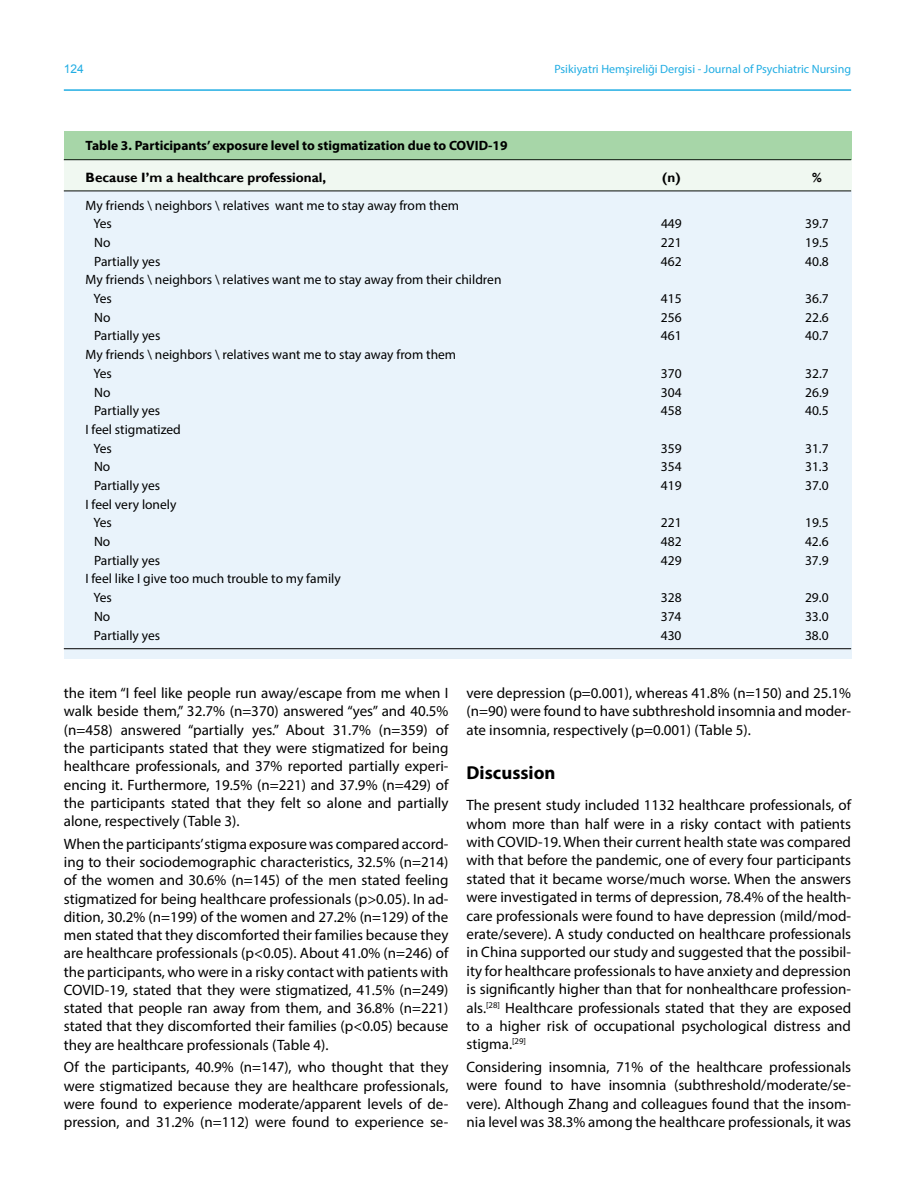
<style>
.page{position:relative;width:915px;height:1191px;background:#fff}
.page>*{position:absolute;margin:0;border:0;box-sizing:border-box;transform-origin:0 0}
.t1{font:700 18.75px "Myriad Pro";color:#000}
.t2{font:15px/18.3px "Myriad Pro";color:#000;text-align:justify}
.t3{font:13.5px/18.8px "Myriad Pro";color:#000}
.t4{font:700 13.5px "Myriad Pro";color:#000}
.t5{font:700 13.5px "Gill Sans";color:#000}
.t6{font:12px "Myriad Pro";color:#21ade3}
.t7{font:12px "Arial";color:#21ade3}
</style>
<div class="page">
<hr style="left:64px;top:89px;width:786px;height:2px;background:#21ade3">
<div style="left:64px;top:131px;width:786px;height:28px;background:#a7d6a8"></div>
<div style="left:64px;top:191px;width:786px;height:467px;background:#e9f3fb"></div>
<hr style="left:64px;top:191px;width:786px;height:1px;background:#000">
<hr style="left:64px;top:648px;width:786px;height:1px;background:#000">
<div style="left:64px;top:159px;width:786px;height:32px;background:#f0f8f1"></div>
<p class="t7" style="left:64px;top:60px;width:22px">124</p>
<p class="t6" style="left:554px;top:61px;width:298px">Psikiyatri Hemşireliği Dergisi - Journal of Psychiatric Nursing</p>
<p class="t4" style="left:86px;top:137px;width:423px">Table 3. Participants’ exposure level to stigmatization due to COVID-19</p>
<p class="t5" style="left:86px;top:170px;width:242px">Because I’m a healthcare professional,</p>
<p class="t5" style="left:662px;top:170px;width:20px">(n)</p>
<p class="t5" style="left:811px;top:170px;width:11px">%</p>
<p class="t3" style="left:94px;top:195px;width:367px;text-indent:-8px">My friends \ neighbors \ relatives want me to stay away from them<br>Yes</p>
<p class="t3" style="left:660px;top:214px;width:22px">449</p>
<p class="t3" style="left:805px;top:214px;width:25px">39.7</p>
<p class="t3" style="left:94px;top:233px;width:18px">No</p>
<p class="t3" style="left:660px;top:233px;width:22px">221</p>
<p class="t3" style="left:804px;top:233px;width:25px">19.5</p>
<p class="t3" style="left:94px;top:251px;width:68px">Partially yes</p>
<p class="t3" style="left:660px;top:251px;width:22px">462</p>
<p class="t3" style="left:804px;top:251px;width:25px">40.8</p>
<p class="t3" style="left:93px;top:270px;width:409px;text-indent:-8px">My friends \ neighbors \ relatives want me to stay away from their children<br>Yes</p>
<p class="t3" style="left:660px;top:289px;width:22px">415</p>
<p class="t3" style="left:804px;top:289px;width:25px">36.7</p>
<p class="t3" style="left:94px;top:308px;width:18px">No</p>
<p class="t3" style="left:660px;top:308px;width:22px">256</p>
<p class="t3" style="left:804px;top:308px;width:25px">22.6</p>
<p class="t3" style="left:94px;top:326px;width:68px">Partially yes</p>
<p class="t3" style="left:660px;top:326px;width:22px">461</p>
<p class="t3" style="left:804px;top:326px;width:25px">40.7</p>
<p class="t3" style="left:93px;top:345px;width:364px;text-indent:-8px">My friends \ neighbors \ relatives want me to stay away from them<br>Yes</p>
<p class="t3" style="left:660px;top:364px;width:22px">370</p>
<p class="t3" style="left:804px;top:364px;width:25px">32.7</p>
<p class="t3" style="left:94px;top:382px;width:18px">No</p>
<p class="t3" style="left:660px;top:382px;width:22px">304</p>
<p class="t3" style="left:804px;top:382px;width:25px">26.9</p>
<p class="t3" style="left:94px;top:401px;width:68px">Partially yes</p>
<p class="t3" style="left:660px;top:401px;width:22px">458</p>
<p class="t3" style="left:804px;top:401px;width:25px">40.5</p>
<p class="t3" style="left:93px;top:420px;width:89px;text-indent:-8px">I feel stigmatized<br>Yes</p>
<p class="t3" style="left:660px;top:438px;width:22px">359</p>
<p class="t3" style="left:804px;top:438px;width:25px">31.7</p>
<p class="t3" style="left:94px;top:457px;width:18px">No</p>
<p class="t3" style="left:660px;top:457px;width:22px">354</p>
<p class="t3" style="left:804px;top:457px;width:25px">31.3</p>
<p class="t3" style="left:94px;top:476px;width:68px">Partially yes</p>
<p class="t3" style="left:660px;top:476px;width:22px">419</p>
<p class="t3" style="left:804px;top:476px;width:25px">37.0</p>
<p class="t3" style="left:93px;top:494px;width:84px;text-indent:-8px">I feel very lonely<br>Yes</p>
<p class="t3" style="left:660px;top:513px;width:22px">221</p>
<p class="t3" style="left:804px;top:513px;width:25px">19.5</p>
<p class="t3" style="left:94px;top:532px;width:18px">No</p>
<p class="t3" style="left:660px;top:532px;width:22px">482</p>
<p class="t3" style="left:804px;top:532px;width:25px">42.6</p>
<p class="t3" style="left:94px;top:550px;width:68px">Partially yes</p>
<p class="t3" style="left:660px;top:550px;width:22px">429</p>
<p class="t3" style="left:804px;top:550px;width:25px">37.9</p>
<p class="t3" style="left:93px;top:569px;width:249px;text-indent:-8px">I feel like I give too much trouble to my family<br>Yes</p>
<p class="t3" style="left:660px;top:588px;width:22px">328</p>
<p class="t3" style="left:804px;top:588px;width:25px">29.0</p>
<p class="t3" style="left:94px;top:606px;width:18px">No</p>
<p class="t3" style="left:660px;top:606px;width:22px">374</p>
<p class="t3" style="left:804px;top:606px;width:25px">33.0</p>
<p class="t3" style="left:94px;top:625px;width:68px">Partially yes</p>
<p class="t3" style="left:660px;top:625px;width:22px">430</p>
<p class="t3" style="left:804px;top:625px;width:25px">38.0</p>
<p class="t2" style="left:64px;top:684px;width:386px">the item “I feel like people run away/escape from me when I walk beside them,” 32.7% (n=370) answered “yes” and 40.5% (n=458) answered “partially yes.” About 31.7% (n=359) of the participants stated that they were stigmatized for being healthcare professionals, and 37% reported partially experi&shy;encing it. Furthermore, 19.5% (n=221) and 37.9% (n=429) of the participants stated that they felt so alone and partially alone, respectively (Table 3).</p>
<p class="t2" style="left:64px;top:834px;width:386px">When the participants’ stigma exposure was compared accord&shy;ing to their sociodemographic characteristics, 32.5% (n=214) of the women and 30.6% (n=145) of the men stated feeling stigmatized for being healthcare professionals (p&gt;0.05). In ad&shy;dition, 30.2% (n=199) of the women and 27.2% (n=129) of the men stated that they discomforted their families because they are healthcare professionals (p&lt;0.05). About 41.0% (n=246) of the participants, who were in a risky contact with patients with COVID-19, stated that they were stigmatized, 41.5% (n=249) stated that people ran away from them, and 36.8% (n=221) stated that they discomforted their families (p&lt;0.05) because they are healthcare professionals (Table 4).</p>
<p class="t2" style="left:64px;top:1057px;width:386px">Of the participants, 40.9% (n=147), who thought that they were stigmatized because they are healthcare professionals, were found to experience moderate/apparent levels of de&shy;pression, and 31.2% (n=112) were found to experience se-</p>
<p class="t2" style="left:466px;top:683px;width:386px">vere depression (p=0.001), whereas 41.8% (n=150) and 25.1% (n=90) were found to have subthreshold insomnia and moder&shy;ate insomnia, respectively (p=0.001) (Table 5).</p>
<p class="t1" style="left:466px;top:760px;width:91px">Discussion</p>
<p class="t2" style="left:466px;top:796px;width:386px">The present study included 1132 healthcare professionals, of whom more than half were in a risky contact with patients with COVID-19. When their current health state was compared with that before the pandemic, one of every four participants stated that it became worse/much worse. When the answers were investigated in terms of depression, 78.4% of the health&shy;care professionals were found to have depression (mild/mod&shy;erate/severe). A study conducted on healthcare professionals in China supported our study and suggested that the possibil&shy;ity for healthcare professionals to have anxiety and depression is significantly higher than that for nonhealthcare profession&shy;als.<sup>[28]</sup> Healthcare professionals stated that they are exposed to a higher risk of occupational psychological distress and stigma.<sup>[29]</sup></p>
<p class="t2" style="left:466px;top:1057px;width:386px">Considering insomnia, 71% of the healthcare professionals were found to have insomnia (subthreshold/moderate/se&shy;vere). Although Zhang and colleagues found that the insom&shy;nia level was 38.3% among the healthcare professionals, it was</p>
</div>
